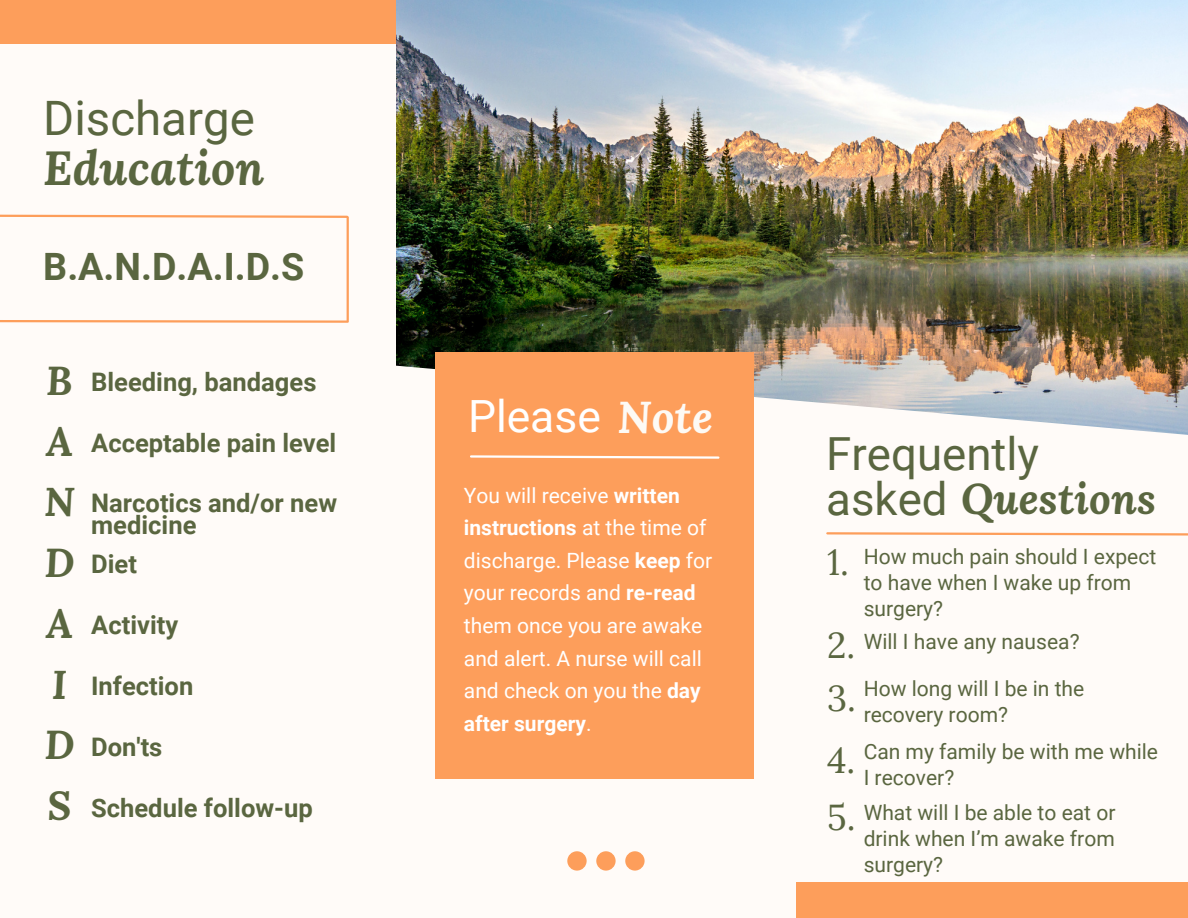
<style>
.page{position:relative;width:1188px;height:918px;background:#fffbf8}
.page>*{position:absolute;margin:0;border:0;box-sizing:border-box;transform-origin:0 0}
.t1{font:italic 700 47.4px "Lora";color:#5a6640}
.t2{font:47.4px "Roboto";color:#5a6640}
.t3{font:45.6px "Roboto";color:#5a6640}
.t4{font:44.4px "Roboto";color:#fff}
.t5{font:italic 700 42.45px "Lora";color:#5a6640}
.t6{font:italic 700 40.05px/60.8px "Lora";color:#5a6640}
.t7{font:700 37.65px "Roboto";color:#5a6640}
.t8{font:36px "Lora";color:#5a6640}
.t9{font:700 25.5px/22.5px "Roboto";color:#5a6640}
.t10{font:21px/25.8px "Roboto";color:#5a6640}
.t11{font:21px/32.7px "Roboto";color:#fff}
.s1{font-family:"Lora";font-weight:700;font-style:italic;color:#fdfaf5}
.s2{font-weight:700}
.s3{font-family:"Roboto";font-weight:400;font-style:normal;font-size:45.6px}
</style>
<div class="page">
<img style="left:396px;top:0;width:792px;height:435px">
<svg style="left:826px;top:532px;width:362px;height:4px"></svg>
<div style="left:0;top:0;width:396px;height:44px;background:#fd9e5b"></div>
<div style="left:435px;top:352px;width:319px;height:426px;background:#fd9e5b"></div>
<svg style="left:470px;top:455px;width:250px;height:4px"></svg>
<div style="left:796px;top:882px;width:392px;height:36px;background:#fd9e5b"></div>
<svg style="left:0;top:214px;width:349px;height:5px"></svg>
<svg style="left:0;top:319px;width:349px;height:4px"></svg>
<hr style="left:347px;top:217px;width:2px;height:104px;background:#fd9e5b">
<svg style="left:567px;top:851px;width:78px;height:19px"></svg>
<p class="t2" style="left:43px;top:91px;width:213px">Discharge</p>
<h3 class="t1" style="left:43px;top:136px;width:223px">Education</h3>
<p class="t7" style="left:43px;top:245px;width:263px">B.A.N.D.A.I.D.S</p>
<p class="t6" style="left:44px;top:349px;width:32px">B<br>A<br>N<br>D<br>A<br>I<br>D<br>S</p>
<p class="t9" style="left:91px;top:371px;width:227px">Bleeding, bandages</p>
<p class="t9" style="left:91px;top:432px;width:247px">Acceptable pain level</p>
<p class="t9" style="left:91px;top:492px;width:247px">Narcotics and/or new medicine</p>
<p class="t9" style="left:91px;top:554px;width:47px">Diet</p>
<p class="t9" style="left:91px;top:614px;width:89px">Activity</p>
<p class="t9" style="left:91px;top:675px;width:104px">Infection</p>
<p class="t9" style="left:91px;top:736px;width:73px">Don'ts</p>
<h2 class="t9" style="left:91px;top:797px;width:223px">Schedule follow-up</h2>
<h1 class="t4" style="left:468px;top:391px;width:246px">Please <span class="s1">Note</span></h1>
<p class="t11" style="left:464px;top:479px;width:250px">You will receive <span class="s2">written instructions</span> at the time of discharge. Please <span class="s2">keep</span> for your records and <span class="s2">re-read </span>them once you are awake and alert. A nurse will call and check on you the <span class="s2">day after surgery</span>.</p>
<h1 class="t3" style="left:826px;top:428px;width:214px">Frequently</h1>
<h1 class="t5" style="left:826px;top:470px;width:331px"><span class="s3">asked</span> Questions</h1>
<h4 class="t8" style="left:827px;top:539px;width:23px">1.</h4>
<h6 class="t10" style="left:864px;top:544px;width:294px">How much pain should I expect to have when I wake up from surgery?</h6>
<p class="t10" style="left:864px;top:629px;width:217px">Will I have any nausea?</p>
<h6 class="t10" style="left:864px;top:676px;width:222px">How long will I be in the recovery room?</h6>
<p class="t10" style="left:864px;top:739px;width:296px">Can my family be with me while<br>I recover?</p>
<h6 class="t10" style="left:864px;top:800px;width:253px;text-align:justify">What will I be able to eat or drink when I’m awake from surgery?</h6>
<h6 class="t8" style="left:827px;top:622px;width:30px">2.</h6>
<p class="t8" style="left:827px;top:675px;width:30px">3.</p>
<p class="t8" style="left:827px;top:736px;width:30px">4.</p>
<h6 class="t8" style="left:827px;top:794px;width:30px">5.</h6>
</div>
